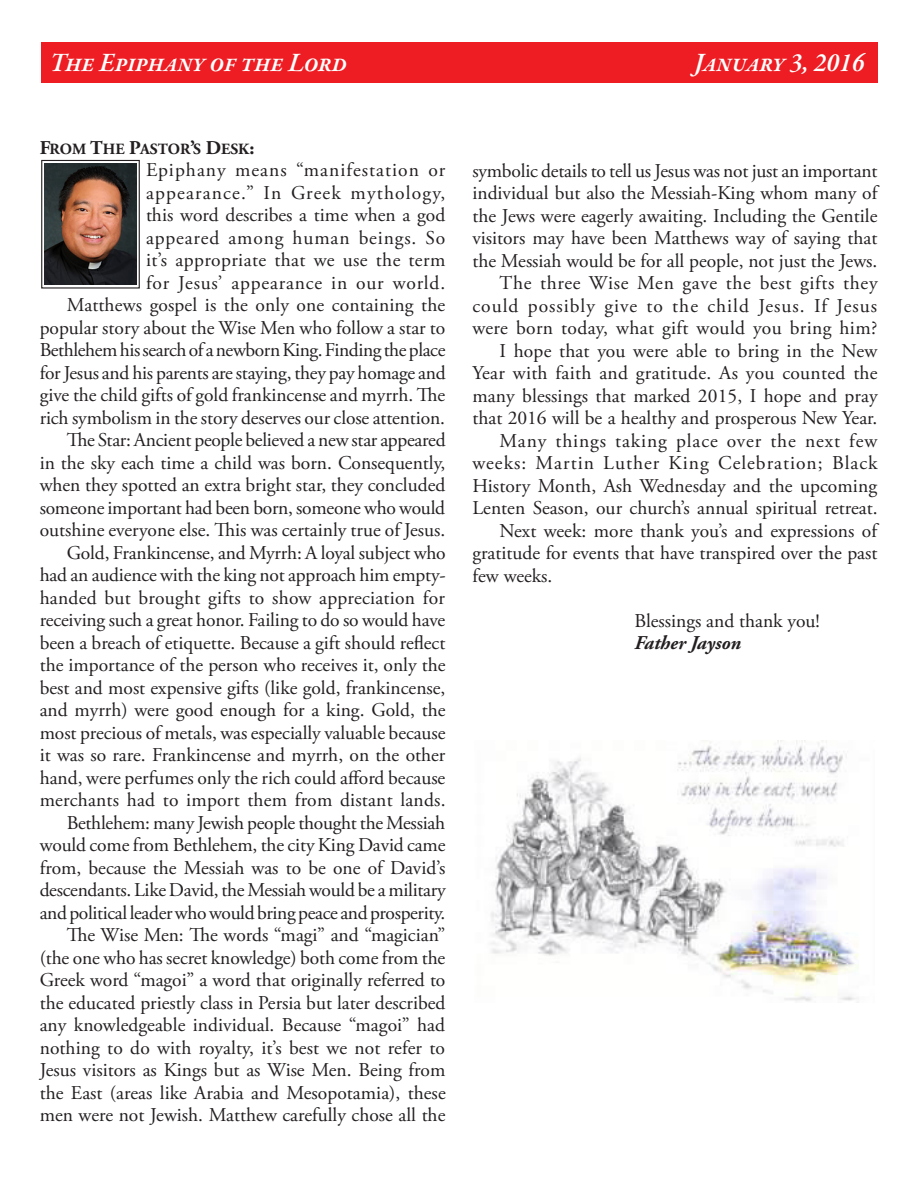
<style>
.page{position:relative;width:918px;height:1188px;background:#fff}
.page>*{position:absolute;margin:0;border:0;box-sizing:border-box;transform-origin:0 0}
.t1{font:italic 600 27px "Garamond Premr Pro";color:#fff;scale:.95 1}
.HTML_Preformatted{font:19.5px/22.5px "Adobe Garamond Pro";color:#231f20;text-align:right}
.HTML_Preformatted-2{font:19.5px "Adobe Garamond Pro";letter-spacing:.05em;color:#231f20}
.HTML_Preformatted-3{font:19.5px "Adobe Garamond Pro";letter-spacing:.02em;color:#231f20}
.HTML_Preformatted-4{font:19.5px "Adobe Garamond Pro";letter-spacing:.035em;color:#231f20}
.HTML_Preformatted-5{font:19.5px "Adobe Garamond Pro";letter-spacing:.045em;color:#231f20}
.HTML_Preformatted-6{font:italic 700 19.5px "Adobe Garamond Pro";color:#231f20}
.announce_header{font:15.6px "Adobe Garamond Pro Bold SC800";color:#231f20}
.s1{font-size:19.5px}
</style>
<div class="page">
<div style="left:41px;top:42px;width:836px;height:41px;background:#ee1d23"></div>
<img style="left:45px;top:163px;width:91px;height:122px">
<div style="left:41px;top:160px;width:99px;height:129px;border:1px solid #231f20"></div>
<img style="left:491px;top:740px;width:368px;height:263px">
<p class="t1" style="left:50px;top:46px;width:315px">The Epiphany of the Lord</p>
<p class="t1" style="left:695px;top:46px;width:180px">January 3, 2016</p>
<p class="announce_header" style="left:40px;top:140px;width:216px"><span class="s1">F</span>ROM <span class="s1">T</span>HE <span class="s1">P</span>ASTOR<span class="s1">’</span>S <span class="s1">D</span>ESK<span class="s1">:</span></p>
<p class="HTML_Preformatted" style="left:40px;top:160px;width:408px">Epiphany means “manifestation or appearance.” In Greek mythology,<br>this word describes a time when a god<br>appeared among human beings. So<br>it’s appropriate that we use the term<br>for Jesus’ appearance in our world.<br>Matthews gospel is the only one containing the popular story about the Wise Men who follow a star to Bethlehem his search of a newborn King. Finding the place for Jesus and his parents are staying, they pay homage and give the child gifts of gold frankincense and myrrh. The rich symbolism in the story deserves our close attention.<br>The Star: Ancient people believed a new star appeared<br>in the sky each time a child was born. Consequently, when they spotted an extra bright star, they concluded someone important had been born, someone who would outshine everyone else. This was certainly true of Jesus.<br>Gold, Frankincense, and Myrrh: A loyal subject who had an audience with the king not approach him empty&shy;handed but brought gifts to show appreciation for receiving such a great honor. Failing to do so would have been a breach of etiquette. Because a gift should reflect the importance of the person who receives it, only the best and most expensive gifts (like gold, frankincense, and myrrh) were good enough for a king. Gold, the most precious of metals, was especially valuable because it was so rare. Frankincense and myrrh, on the other hand, were perfumes only the rich could afford because merchants had to import them from distant lands.<br>Bethlehem: many Jewish people thought the Messiah would come from Bethlehem, the city King David came from, because the Messiah was to be one of David’s descendants. Like David, the Messiah would be a military and political leader who would bring peace and prosperity.<br>The Wise Men: The words “magi” and “magician” (the one who has secret knowledge) both come from the Greek word “magoi” a word that originally referred to the educated priestly class in Persia but later described any knowledgeable individual. Because “magoi” had nothing to do with royalty, it’s best we not refer to Jesus visitors as Kings but as Wise Men. Being from the East (areas like Arabia and Mesopotamia), these men were not Jewish. Matthew carefully chose all the</p>
<p class="HTML_Preformatted" style="left:472px;top:160px;width:406px">symbolic details to tell us Jesus was not just an important</p>
<p class="HTML_Preformatted" style="left:472px;top:183px;width:406px">individual but also the Messiah-King whom many of</p>
<p class="HTML_Preformatted" style="left:472px;top:205px;width:406px">the Jews were eagerly awaiting. Including the Gentile</p>
<p class="HTML_Preformatted" style="left:472px;top:228px;width:406px">visitors may have been Matthews way of saying that</p>
<p class="HTML_Preformatted" style="left:472px;top:250px;width:407px">the Messiah would be for all people, not just the Jews.</p>
<p class="HTML_Preformatted-4" style="left:499px;top:271px;width:380px">The three Wise Men gave the best gifts they</p>
<p class="HTML_Preformatted-2" style="left:472px;top:294px;width:406px">could possibly give to the child Jesus. If Jesus</p>
<p class="HTML_Preformatted-3" style="left:472px;top:316px;width:406px">were born today, what gift would you bring him?</p>
<p class="HTML_Preformatted" style="left:499px;top:340px;width:379px">I hope that you were able to bring in the New</p>
<p class="HTML_Preformatted" style="left:472px;top:363px;width:407px">Year with faith and gratitude. As you counted the</p>
<p class="HTML_Preformatted" style="left:472px;top:385px;width:407px">many blessings that marked 2015, I hope and pray</p>
<p class="HTML_Preformatted" style="left:472px;top:408px;width:406px">that 2016 will be a healthy and prosperous New Year.</p>
<p class="HTML_Preformatted-5" style="left:499px;top:429px;width:379px">Many things taking place over the next few</p>
<p class="HTML_Preformatted-2" style="left:472px;top:451px;width:407px">weeks: Martin Luther King Celebration; Black</p>
<p class="HTML_Preformatted" style="left:472px;top:475px;width:406px">History Month, Ash Wednesday and the upcoming</p>
<p class="HTML_Preformatted" style="left:472px;top:498px;width:407px">Lenten Season, our church’s annual spiritual retreat.</p>
<p class="HTML_Preformatted" style="left:499px;top:520px;width:379px">Next week: more thank you’s and expressions of</p>
<p class="HTML_Preformatted" style="left:472px;top:543px;width:407px">gratitude for events that have transpired over the past</p>
<p class="HTML_Preformatted" style="left:472px;top:565px;width:82px">few weeks.</p>
<p class="HTML_Preformatted" style="left:634px;top:610px;width:187px">Blessings and thank you!</p>
<p class="HTML_Preformatted-6" style="left:634px;top:632px;width:108px">Father Jayson</p>
</div>
